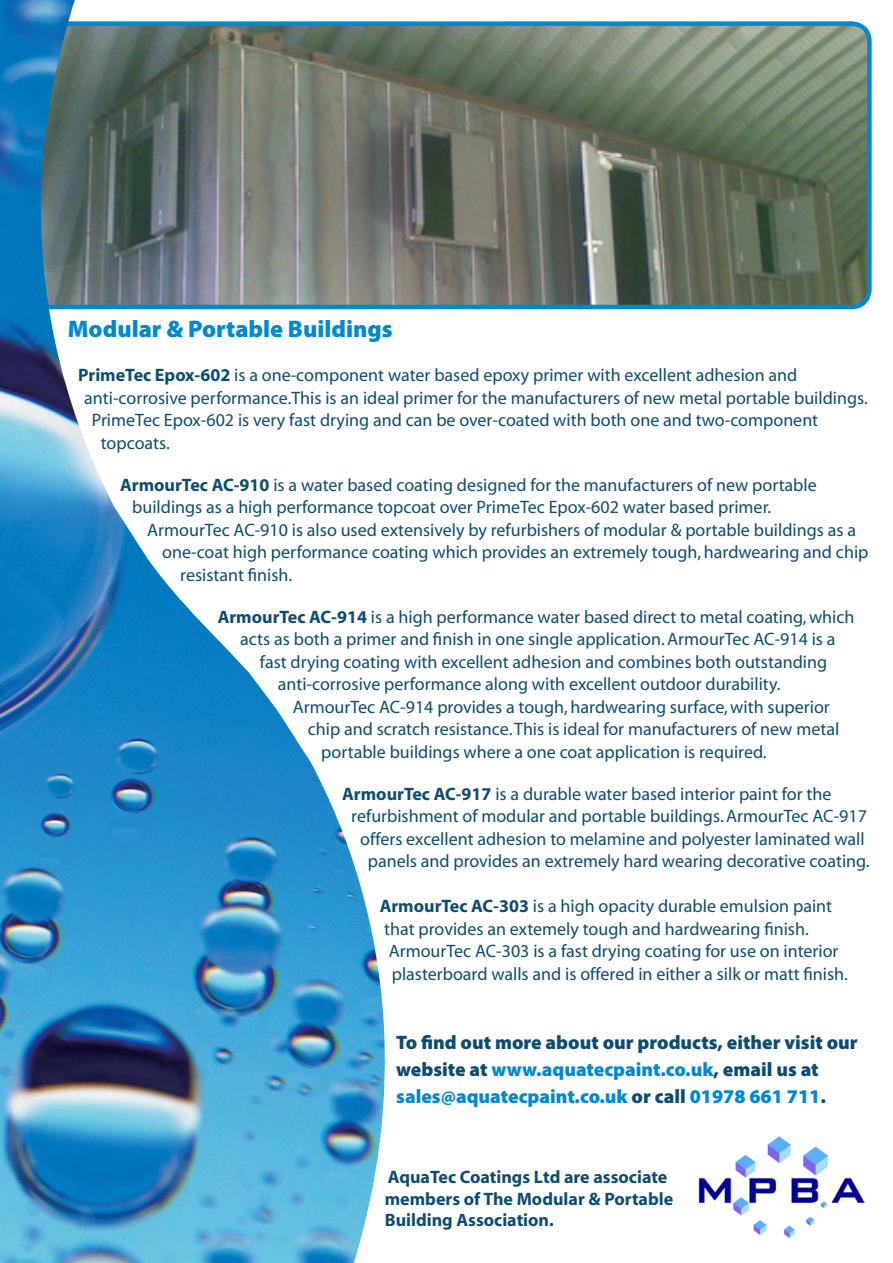
<style>
.page{position:relative;width:893px;height:1263px;background:#fff}
.page>*{position:absolute;margin:0;border:0;box-sizing:border-box;transform-origin:0 0}
.t1{font:900 24px "Myriad Pro";color:#0089cf}
.t2{font:900 19.5px/27px "Myriad Pro";color:#0089cf}
.t3{font:900 19.5px "Myriad Pro";color:#0e4c6f}
.t4{font:18px/22.5px "Myriad";color:#0e4c6f;text-align:center}
.t5{font:700 18px "Myriad";color:#0e4c6f}
.s1{font-weight:700}
.s2{color:#0e4c6f}
</style>
<div class="page">
<svg style="left:385px;top:21px;width:487px;height:288px"></svg>
<img style="left:0;top:0;width:385px;height:1263px">
<img style="left:698px;top:1136px;width:167px;height:103px">
<p class="t1" style="left:68px;top:313px;width:326px">Modular &amp; Portable Buildings</p>
<p class="t4" style="left:78px;top:365px;width:721px"><span class="s1">PrimeTec Epox-602</span> is a one-component water based epoxy primer with excellent adhesion and</p>
<p class="t4" style="left:84px;top:387px;width:785px">anti-corrosive performance.This is an ideal primer for the manufacturers of new metal portable buildings.</p>
<p class="t4" style="left:92px;top:410px;width:728px">PrimeTec Epox-602 is very fast drying and can be over-coated with both one and two-component</p>
<p class="t4" style="left:101px;top:432px;width:71px">topcoats.</p>
<p class="t4" style="left:120px;top:474px;width:698px"><span class="s1">ArmourTec AC-910</span> is a water based coating designed for the manufacturers of new portable</p>
<p class="t4" style="left:132px;top:497px;width:641px">buildings as a high performance topcoat over PrimeTec Epox-602 water based primer.</p>
<p class="t4" style="left:147px;top:519px;width:710px">ArmourTec AC-910 is also used extensively by refurbishers of modular &amp; portable buildings as a</p>
<p class="t4" style="left:162px;top:542px;width:708px">one-coat high performance coating which provides an extremely tough, hardwearing and chip</p>
<p class="t4" style="left:180px;top:564px;width:114px">resistant finish.</p>
<p class="t4" style="left:218px;top:606px;width:638px"><span class="s1">ArmourTec AC-914</span> is a high performance water based direct to metal coating, which acts as both a primer and finish in one single application. ArmourTec AC-914 is a</p>
<p class="t4" style="left:260px;top:651px;width:569px">fast drying coating with excellent adhesion and combines both outstanding</p>
<p class="t4" style="left:278px;top:674px;width:504px">anti-corrosive performance along with excellent outdoor durability.</p>
<p class="t4" style="left:293px;top:696px;width:538px">ArmourTec AC-914 provides a tough, hardwearing surface, with superior</p>
<p class="t4" style="left:308px;top:719px;width:533px">chip and scratch resistance. This is ideal for manufacturers of new metal</p>
<p class="t4" style="left:321px;top:741px;width:447px">portable buildings where a one coat application is required.</p>
<p class="t4" style="left:342px;top:783px;width:491px"><span class="s1">ArmourTec AC-917</span> is a durable water based interior paint for the</p>
<p class="t4" style="left:351px;top:806px;width:517px">refurbishment of modular and portable buildings. ArmourTec AC-917</p>
<p class="t4" style="left:360px;top:828px;width:506px">offers excellent adhesion to melamine and polyester laminated wall</p>
<p class="t4" style="left:368px;top:851px;width:503px">panels and provides an extremely hard wearing decorative coating.</p>
<p class="t4" style="left:380px;top:896px;width:454px"><span class="s1">ArmourTec AC-303</span> is a high opacity durable emulsion paint</p>
<p class="t4" style="left:384px;top:918px;width:426px">that provides an extemely tough and hardwearing finish.</p>
<p class="t4" style="left:389px;top:941px;width:461px;text-align:left">ArmourTec AC-303 is a fast drying coating for use on interior plasterboard walls and is offered in either a silk or matt finish.</p>
<p class="t3" style="left:396px;top:1029px;width:463px">To find out more about our products, either visit our</p>
<p class="t2" style="left:396px;top:1055px;width:431px"><span class="s2">website at</span> www.aquatecpaint.co.uk<span class="s2">, email us at </span>sales@aquatecpaint.co.uk <span class="s2">or call</span> 01978 661 711<span class="s2">.</span></p>
<p class="t5" style="left:388px;top:1167px;width:281px">AquaTec Coatings Ltd are associate</p>
<p class="t5" style="left:385px;top:1189px;width:290px">members of The Modular &amp; Portable</p>
<p class="t5" style="left:385px;top:1211px;width:170px">Building Association.</p>
</div>
